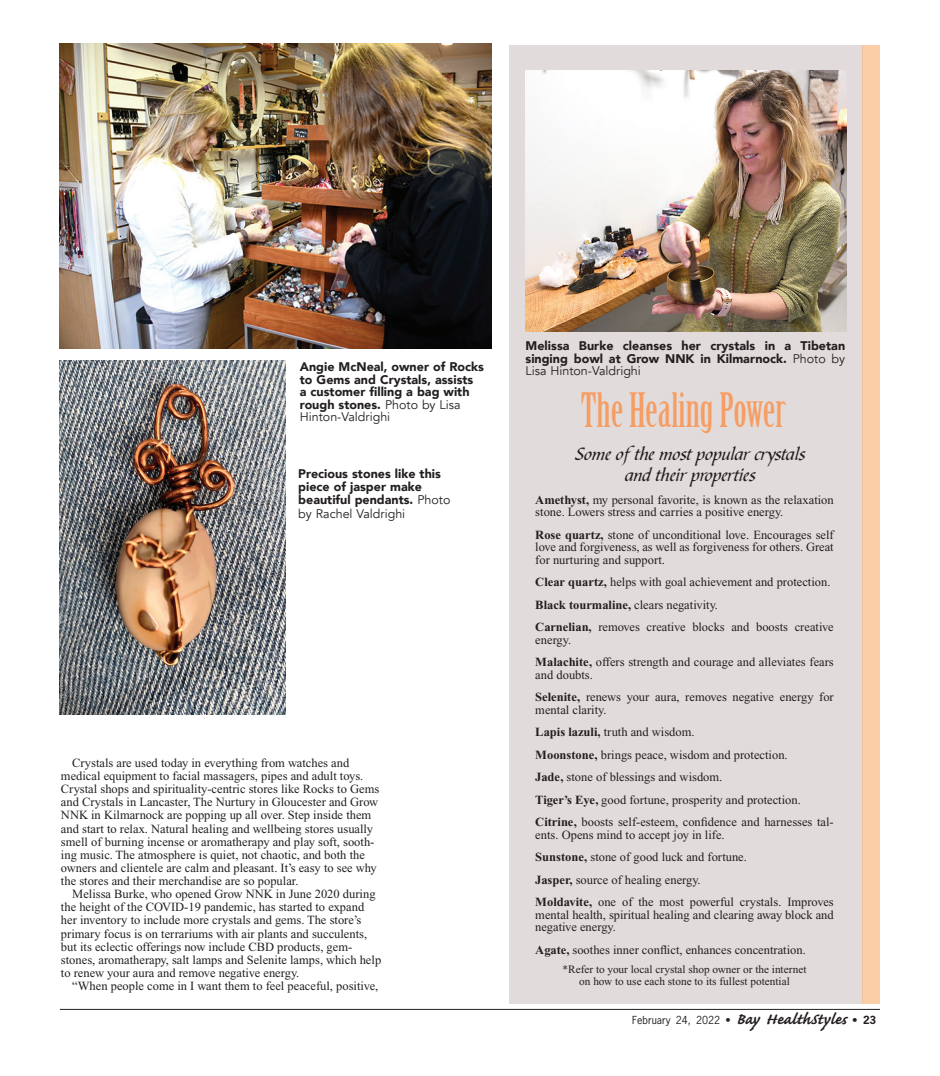
<style>
.page{position:relative;width:940px;height:1076px;background:#fff}
.page>*{position:absolute;margin:0;border:0;box-sizing:border-box;transform-origin:0 0}
.t1{font:46.25px "Birch Std";color:#f69d63}
.t2{font:18.75px/21.2px "Bible Scr T";color:#231f20;text-align:center}
.t3{font:12.5px/13.1px "Times New Roman";color:#231f20}
.t4{font:900 12.5px/12.5px "Avenir";color:#231f20}
.t5{font:12.5px "Avenir";color:#231f20}
.t6{font:11.25px/12.5px "Times New Roman";color:#231f20;text-align:center}
.t7{font:10.38px "News Gothic";color:#231f20}
.s1{font-weight:400}
.s2{font-family:"Times";font-weight:700}
.s3{font-size:10.62px}
.s4{font-family:"Caflisch Script";font-weight:700;font-size:20.25px}
.s5{font-weight:700;font-size:10.62px}
</style>
<div class="page">
<hr style="left:60px;top:1009px;width:820px;height:1px;background:#231f20">
<div style="left:509px;top:45px;width:353px;height:958px;background:#e1dcdb"></div>
<img style="left:526px;top:70px;width:320px;height:261px">
<img style="left:60px;top:43px;width:431px;height:306px">
<img style="left:60px;top:360px;width:225px;height:354px">
<div style="left:862px;top:45px;width:18px;height:958px;background:#fbcea7"></div>
<p class="t4" style="left:525px;top:339px;width:321px">Melissa Burke cleanses her crystals in a Tibetan singing bowl at Grow NNK in Kilmarnock. <span class="s1">Photo by</span></p>
<p class="t4" style="left:300px;top:360px;width:186px">Angie McNeal, owner of Rocks</p>
<p class="t5" style="left:525px;top:363px;width:117px">Lisa Hinton-Valdrighi</p>
<p class="t4" style="left:300px;top:373px;width:175px">to Gems and Crystals, assists a customer filling a bag with rough stones. <span class="s1">Photo by Lisa<br>Hinton-Valdrighi</span></p>
<h1 class="t1" style="left:581px;top:384px;width:206px">The Healing Power</h1>
<p class="t4" style="left:298px;top:467px;width:154px;line-height:13.1px">Precious stones like this piece of jasper make beautiful pendants. <span class="s1">Photo by Rachel Valdrighi</span></p>
<p class="t3" style="left:61px;top:756px;width:320px;text-indent:11px">Crystals are used today in everything from watches and medical equipment to facial massagers, pipes and adult toys.<br>Crystal shops and spirituality-centric stores like Rocks to Gems and Crystals in Lancaster, The Nurtury in Gloucester and Grow NNK in Kilmarnock are popping up all over. Step inside them and start to relax. Natural healing and wellbeing stores usually smell of burning incense or aromatherapy and play soft, sooth&shy;ing music. The atmosphere is quiet, not chaotic, and both the owners and clientele are calm and pleasant. It’s easy to see why the stores and their merchandise are so popular.</p>
<p class="t3" style="left:61px;top:887px;width:322px;text-indent:11px">Melissa Burke, who opened Grow NNK in June 2020 during the height of the COVID-19 pandemic, has started to expand her inventory to include more crystals and gems. The store’s primary focus is on terrariums with air plants and succulents, but its eclectic offerings now include CBD products, gem&shy;stones, aromatherapy, salt lamps and Selenite lamps, which help to renew your aura and remove negative energy.</p>
<p class="t3" style="left:72px;top:979px;width:308px">“When people come in I want them to feel peaceful, positive,</p>
<h2 class="t2" style="left:575px;top:445px;width:232px">Some of the most popular crystals and their properties</h2>
<p class="t3" style="left:535px;top:493px;width:300px;line-height:12.5px"><span class="s2">Amethyst,</span> my personal favorite, is known as the relaxation stone. Lowers stress and carries a positive energy.</p>
<p class="t3" style="left:535px;top:528px;width:300px;line-height:12.5px;text-align:justify"><span class="s2">Rose quartz,</span> stone of unconditional love. Encourages self love and forgiveness, as well as forgiveness for others. Great for nurturing and support.</p>
<p class="t3" style="left:535px;top:571px;width:300px;line-height:22.5px"><span class="s2">Clear quartz,</span> helps with goal achievement and protection.<br><span class="s2">Black tourmaline,</span> clears negativity.<br><span class="s2">Carnelian,</span> removes creative blocks and boosts creative</p>
<p class="t3" style="left:535px;top:628px;width:300px;line-height:22.5px">energy.<br><span class="s2">Malachite,</span> offers strength and courage and alleviates fears</p>
<p class="t3" style="left:535px;top:663px;width:300px;line-height:22.5px">and doubts.<br><span class="s2">Selenite,</span> renews your aura, removes negative energy for</p>
<p class="t3" style="left:535px;top:698px;width:300px;line-height:22.5px">mental clarity.<br><span class="s2">Lapis lazuli,</span> truth and wisdom.<br><span class="s2">Moonstone,</span> brings peace, wisdom and protection.<br><span class="s2">Jade,</span> stone of blessings and wisdom.<br><span class="s2">Tiger’s Eye,</span> good fortune, prosperity and protection.<br><span class="s2">Citrine,</span> boosts self-esteem, confidence and harnesses tal-</p>
<p class="t3" style="left:535px;top:823px;width:300px;line-height:22.5px">ents. Opens mind to accept joy in life.<br><span class="s2">Sunstone,</span> stone of good luck and fortune.<br><span class="s2">Jasper,</span> source of healing energy.<br><span class="s2">Moldavite,</span> one of the most powerful crystals. Improves</p>
<p class="t3" style="left:535px;top:908px;width:300px;line-height:12.5px">mental health, spiritual healing and clearing away block and negative energy.</p>
<p class="t3" style="left:535px;top:943px;width:272px"><span class="s2">Agate,</span> soothes inner conflict, enhances concentration.</p>
<p class="t6" style="left:562px;top:963px;width:245px">*Refer to your local crystal shop owner or the internet on how to use each stone to its fullest potential</p>
<p class="t7" style="left:632px;top:1014px;width:246px">February 24, 2022 <span class="s3">•</span> <span class="s4">Bay HealthStyles</span> <span class="s5">• 23</span></p>
</div>
